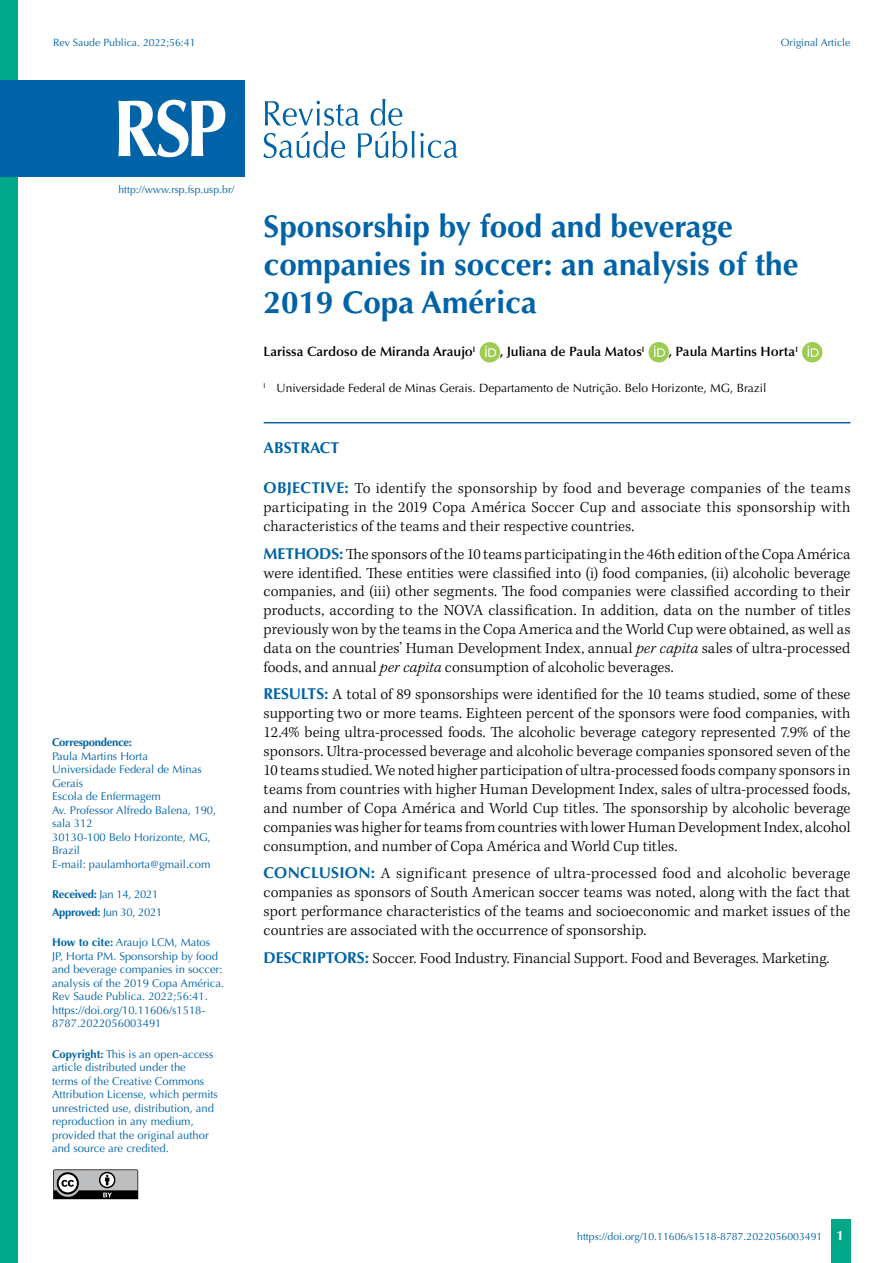
<style>
.page{position:relative;width:893px;height:1263px;background:#fff}
.page>*{position:absolute;margin:0;border:0;box-sizing:border-box;transform-origin:0 0}
.t1{font:700 31.5px/37.8px "Optima LT Std";color:#0063a7}
.t2{font:300 15.75px/18.9px "Kepler Std";letter-spacing:.005em;color:#000;text-align:justify}
.t3{font:700 15.75px "Optima LT Std";color:#0063a7}
.t4{font:600 13.5px "Optima LT Std";color:#000}
.t5{font:12px "Optima LT Std";color:#000}
.t6{font:11.25px/13.5px "Optima LT Std";color:#0063a7}
.t7{font:11.25px/17.7px "Optima LT Std";letter-spacing:-.025em;color:#0063a7}
.t8{font:700 11.25px "Optima LT Std";letter-spacing:-.025em;color:#0063a7}
.t9{font:10.5px "Optima LT Std";color:#0063a7}
.s1{font-weight:700}
.s2{font-family:"Optima LT Std";font-weight:700;color:#0063a7}
.s3{font-style:italic}
.s4{font-weight:700;font-size:13.5px;color:#fff}
</style>
<div class="page">
<div style="left:831px;top:1220px;width:20px;height:43px;background:#00a788"></div>
<svg style="left:53px;top:1169px;width:85px;height:30px;background:#7e7f80"></svg>
<div style="left:0;top:0;width:18px;height:1263px;background:#00a788"></div>
<hr style="left:264px;top:422px;width:586px;height:1px;background:#0063a7">
<div style="left:480px;top:342px;width:20px;height:20px;background:#9ccc51;border-radius:50%"></div>
<svg style="left:485px;top:346px;width:11px;height:11px"></svg>
<div style="left:648px;top:342px;width:21px;height:20px;background:#9ccc51;border-radius:50%"></div>
<svg style="left:654px;top:346px;width:11px;height:11px"></svg>
<div style="left:802px;top:342px;width:20px;height:20px;background:#9ccc51;border-radius:50%"></div>
<svg style="left:807px;top:346px;width:12px;height:11px"></svg>
<svg style="left:263px;top:99px;width:195px;height:59px"></svg>
<div style="left:0;top:80px;width:244px;height:96px;background:#0063a7"></div>
<svg style="left:118px;top:100px;width:107px;height:57px"></svg>
<p class="t9" style="left:53px;top:36px;width:144px">Rev Saude Publica. 2022;56:41</p>
<p class="t9" style="left:781px;top:36px;width:71px">Original Article</p>
<p class="t9" style="left:118px;top:183px;width:117px">http://www.rsp.fsp.usp.br/</p>
<p class="t8" style="left:52px;top:736px;width:81px">Correspondence:</p>
<p class="t6" style="left:52px;top:749px;width:166px">Paula Martins Horta<br>Universidade Federal de Minas<br>Gerais<br>Escola de Enfermagem<br>Av. Professor Alfredo Balena, 190, sala 312<br>30130-100 Belo Horizonte, MG,<br>Brazil<br>E-mail: paulamhorta@gmail.com</p>
<p class="t7" style="left:52px;top:886px;width:112px"><span class="s1">Received:</span> Jan 14, 2021<br><span class="s1">Approved:</span> Jun 30, 2021</p>
<p class="t6" style="left:52px;top:936px;width:174px"><span class="s1">How to cite:</span> Araujo LCM, Matos<br>JP, Horta PM. Sponsorship by food and beverage companies in soccer: analysis of the 2019 Copa América.<br>Rev Saude Publica. 2022;56:41. https://doi.org/10.11606/s1518-<br>8787.2022056003491</p>
<p class="t6" style="left:52px;top:1047px;width:167px"><span class="s1">Copyright:</span> This is an open-access article distributed under the<br>terms of the Creative Commons<br>Attribution License, which permits unrestricted use, distribution, and reproduction in any medium, provided that the original author and source are credited.</p>
<h1 class="t1" style="left:264px;top:208px;width:536px">Sponsorship by food and beverage companies in soccer: an analysis of the<br>2019 Copa América</h1>
<p class="t4" style="left:264px;top:344px;width:213px">Larissa Cardoso de Miranda Araujo<sup>I</sup></p>
<p class="t4" style="left:500px;top:344px;width:146px">, Juliana de Paula Matos<sup>I</sup></p>
<p class="t4" style="left:669px;top:344px;width:130px">, Paula Martins Horta<sup>I</sup></p>
<p class="t5" style="left:264px;top:381px;width:504px"><sup>I</sup> Universidade Federal de Minas Gerais. Departamento de Nutrição. Belo Horizonte, MG, Brazil</p>
<p class="t3" style="left:264px;top:439px;width:77px">ABSTRACT</p>
<p class="t2" style="left:264px;top:480px;width:588px"><span class="s2">OBJECTIVE:</span> To identify the sponsorship by food and beverage companies of the teams participating in the 2019 Copa América Soccer Cup and associate this sponsorship with characteristics of the teams and their respective countries.</p>
<p class="t2" style="left:264px;top:545px;width:588px"><span class="s2">METHODS:</span> The sponsors of the 10 teams participating in the 46th edition of the Copa América were identified. These entities were classified into (i) food companies, (ii) alcoholic beverage companies, and (iii) other segments. The food companies were classified according to their products, according to the NOVA classification. In addition, data on the number of titles previously won by the teams in the Copa America and the World Cup were obtained, as well as data on the countries’ Human Development Index, annual <span class="s3">per capita</span> sales of ultra-processed foods, and annual <span class="s3">per capita</span> consumption of alcoholic beverages.</p>
<p class="t2" style="left:264px;top:686px;width:588px"><span class="s2">RESULTS:</span> A total of 89 sponsorships were identified for the 10 teams studied, some of these supporting two or more teams. Eighteen percent of the sponsors were food companies, with 12.4% being ultra-processed foods. The alcoholic beverage category represented 7.9% of the sponsors. Ultra-processed beverage and alcoholic beverage companies sponsored seven of the 10 teams studied. We noted higher participation of ultra-processed foods company sponsors in teams from countries with higher Human Development Index, sales of ultra-processed foods, and number of Copa América and World Cup titles. The sponsorship by alcoholic beverage companies was higher for teams from countries with lower Human Development Index, alcohol consumption, and number of Copa América and World Cup titles.</p>
<p class="t2" style="left:264px;top:864px;width:588px"><span class="s2">CONCLUSION:</span> A significant presence of ultra-processed food and alcoholic beverage companies as sponsors of South American soccer teams was noted, along with the fact that sport performance characteristics of the teams and socioeconomic and market issues of the countries are associated with the occurrence of sponsorship.</p>
<p class="t2" style="left:264px;top:949px;width:567px"><span class="s2">DESCRIPTORS:</span> Soccer. Food Industry. Financial Support. Food and Beverages. Marketing.</p>
<p class="t9" style="left:577px;top:1230px;width:268px">https://doi.org/10.11606/s1518-8787.2022056003491 <span class="s4">1</span></p>
</div>
